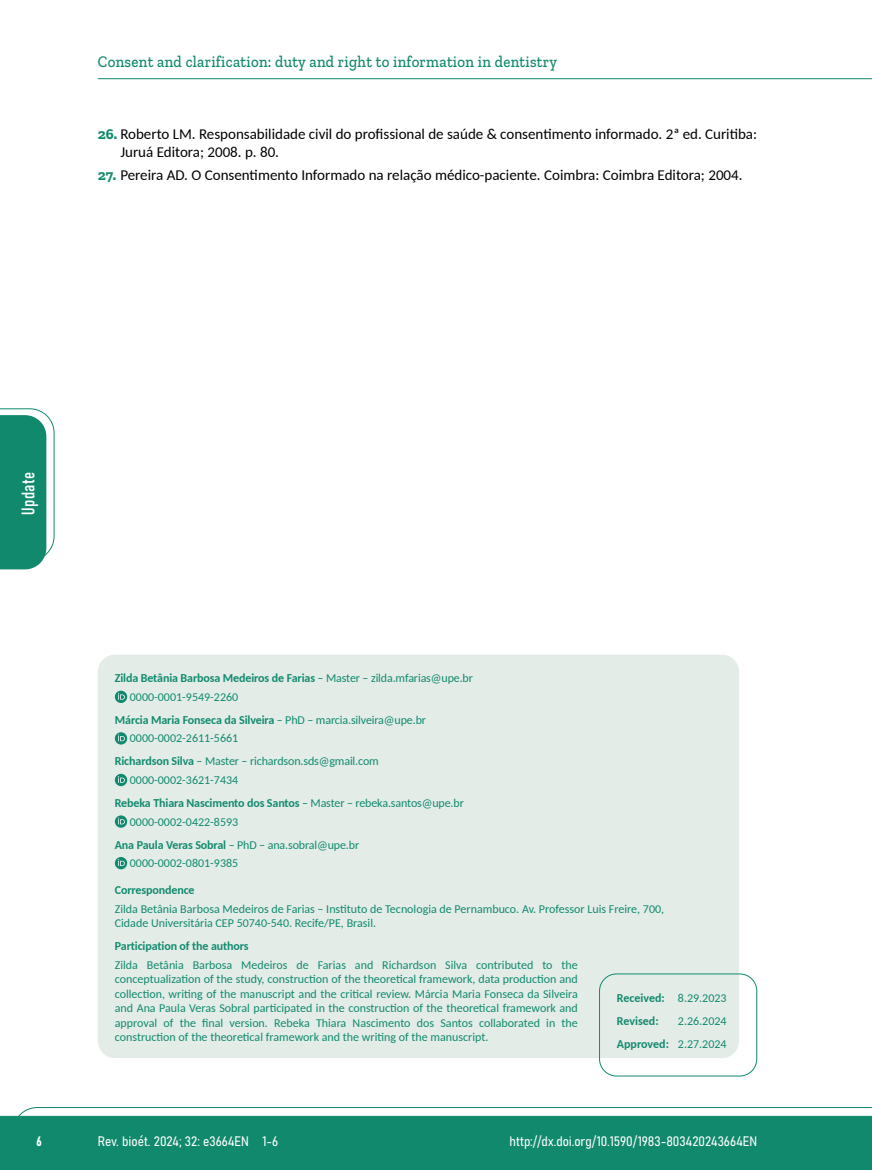
<style>
.page{position:relative;width:872px;height:1170px;background:#fff}
.page>*{position:absolute;margin:0;border:0;box-sizing:border-box;transform-origin:0 0}
.t1{font:18px "Bahnschrift";letter-spacing:.02em;color:#fff}
.t2{font:500 16.5px "Zilla Slab";letter-spacing:.02em;color:#10896d;scale:.9 1}
.t3{font:15px/18px "Carlito";color:#000}
.t4{font:13.5px "Bahnschrift";color:#fff}
.t5{font:12px/14.4px "Carlito";color:#108a6e}
.t6{font:700 12px/23px "Carlito";letter-spacing:-.01em;color:#108a6e}
.s1{font-family:"Zilla Slab";font-weight:700;color:#108a6e}
.s2{font-weight:700}
.s3{font-weight:400}
</style>
<div class="page">
<svg style="left:12px;top:1107px;width:860px;height:62px;background:#2e987f"></svg>
<hr style="left:98px;top:78px;width:774px;height:1px;background:#10896d">
<svg style="left:0;top:408px;width:55px;height:161px"></svg>
<div style="left:98px;top:654px;width:641px;height:403px;background:#e4ece8;border-radius:17px"></div>
<svg style="left:115px;top:690px;width:12px;height:13px"></svg>
<svg style="left:118px;top:692px;width:7px;height:7px"></svg>
<svg style="left:115px;top:732px;width:12px;height:12px"></svg>
<svg style="left:118px;top:734px;width:7px;height:7px"></svg>
<svg style="left:115px;top:773px;width:12px;height:13px"></svg>
<svg style="left:118px;top:776px;width:7px;height:6px"></svg>
<svg style="left:115px;top:815px;width:12px;height:12px"></svg>
<svg style="left:118px;top:817px;width:7px;height:7px"></svg>
<svg style="left:115px;top:856px;width:12px;height:13px"></svg>
<svg style="left:118px;top:859px;width:7px;height:6px"></svg>
<div style="left:599px;top:973px;width:158px;height:103px;border:1px solid #108a6e;border-radius:17px"></div>
<h2 class="t2" style="left:98px;top:53px;width:512px">Consent and clarification: duty and right to information in dentistry</h2>
<p class="t3" style="left:120px;top:125px;width:638px;text-indent:-22px"><span class="s1">26.</span> Roberto LM. Responsabilidade civil do profissional de saúde &amp; consentimento informado. 2ª ed. Curitiba:<br>Juruá Editora; 2008. p. 80.</p>
<p class="t3" style="left:98px;top:165px;width:646px"><span class="s1">27.</span> Pereira AD. O Consentimento Informado na relação médico-paciente. Coimbra: Coimbra Editora; 2004.</p>
<h1 class="t1" style="left:15px;top:514px;width:44px;rotate:-90deg">Update</h1>
<p class="t5" style="left:130px;top:668px;width:344px;line-height:18.6px;text-indent:-15px"><span class="s2">Zilda Betânia Barbosa Medeiros de Farias</span> – Master – zilda.mfarias@upe.br<br>0000-0001-9549-2260</p>
<p class="t5" style="left:130px;top:710px;width:298px;line-height:18.6px;text-indent:-15px"><span class="s2">Márcia Maria Fonseca da Silveira</span> – PhD – marcia.silveira@upe.br<br>0000-0002-2611-5661</p>
<p class="t5" style="left:130px;top:751px;width:250px;line-height:18.6px;text-indent:-15px"><span class="s2">Richardson Silva</span> – Master – richardson.sds@gmail.com<br>0000-0002-3621-7434</p>
<p class="t5" style="left:130px;top:793px;width:335px;line-height:18.6px;text-indent:-15px"><span class="s2">Rebeka Thiara Nascimento dos Santos</span> – Master – rebeka.santos@upe.br<br>0000-0002-0422-8593</p>
<p class="t5" style="left:130px;top:834px;width:231px;line-height:18.6px;text-indent:-15px"><span class="s2">Ana Paula Veras Sobral</span> – PhD – ana.sobral@upe.br<br>0000-0002-0801-9385</p>
<p class="t6" style="left:115px;top:878px;width:81px">Correspondence</p>
<p class="t5" style="left:115px;top:901px;width:551px">Zilda Betânia Barbosa Medeiros de Farias – Instituto de Tecnologia de Pernambuco. Av. Professor Luis Freire, 700,<br>Cidade Universitária CEP 50740-540. Recife/PE, Brasil.</p>
<p class="t6" style="left:115px;top:934px;width:135px">Participation of the authors</p>
<p class="t5" style="left:115px;top:957px;width:464px;text-align:justify">Zilda Betânia Barbosa Medeiros de Farias and Richardson Silva contributed to the conceptualization of the study, construction of the theoretical framework, data production and collection, writing of the manuscript and the critical review. Márcia Maria Fonseca da Silveira and Ana Paula Veras Sobral participated in the construction of the theoretical framework and approval of the final version. Rebeka Thiara Nascimento dos Santos collaborated in the construction of the theoretical framework and the writing of the manuscript.</p>
<p class="t6" style="left:617px;top:985px;width:111px">Received: <span class="s3">8.29.2023<br></span>Revised:</p>
<p class="t5" style="left:617px;top:1008px;width:111px;line-height:23px;text-align:right">2.26.2024<br><span class="s2">Approved:</span> 2.27.2024</p>
<p class="t4" style="left:36px;top:1130px;width:7px">6</p>
<p class="t4" style="left:98px;top:1131px;width:182px">Rev. bioét. 2024; 32: e3664EN 1-6</p>
<p class="t4" style="left:509px;top:1131px;width:249px">http://dx.doi.org/10.1590/1983-803420243664EN</p>
</div>
